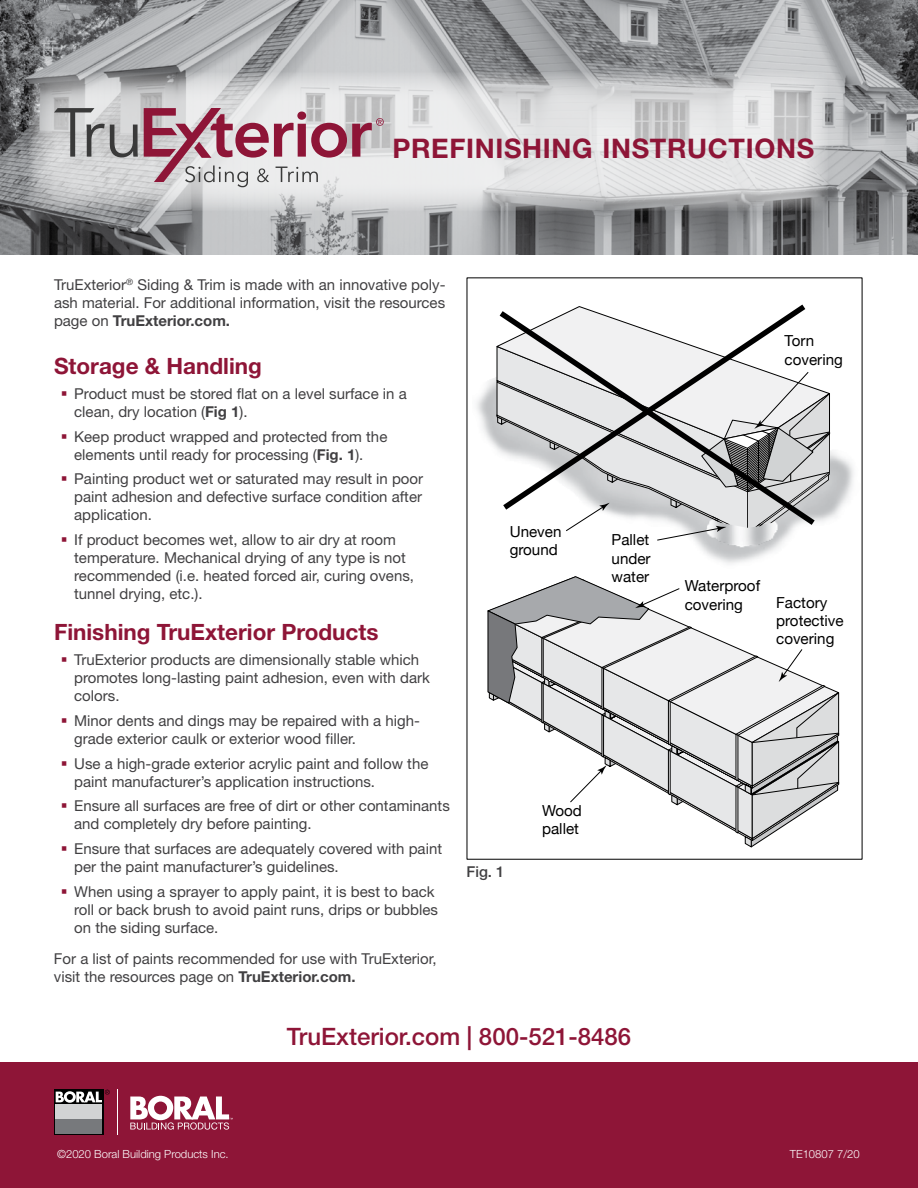
<style>
.page{position:relative;width:918px;height:1188px;background:#fff}
.page>*{position:absolute;margin:0;border:0;box-sizing:border-box;transform-origin:0 0}
.t1{font:700 27px "Helvetica Neue LT Std";letter-spacing:.025em;color:#8e1537}
.t2{font:500 24px "Helvetica Neue LT Std";color:#8e1537}
.t3{font:700 22.5px "Helvetica Neue LT Std";color:#8e1537}
.t4{font:15.15px/18.3px "Helvetica Neue";color:#000}
.t5{font:15px/18px "Helvetica Neue LT Std";color:#414042}
.t6{font:500 15px "Helvetica Neue LT Std";color:#414042}
.t7{font:300 11.25px "Helvetica Neue LT Std";color:#fff}
.s1{font-weight:700}
</style>
<div class="page">
<img style="left:0;top:0;width:918px;height:255px">
<svg style="left:28px;top:72px;width:800px;height:139px;background:#d0d1d2"></svg>
<svg style="left:54px;top:108px;width:84px;height:49px;background:#adadae"></svg>
<svg style="left:144px;top:108px;width:240px;height:79px;background:#c8aab3"></svg>
<div style="left:0;top:1063px;width:918px;height:125px;background:#8e1537"></div>
<svg style="left:54px;top:1090px;width:50px;height:45px"></svg>
<div style="left:56px;top:1104px;width:46px;height:15px;background:#d2d3d4"></div>
<div style="left:56px;top:1119px;width:46px;height:15px;background:#77797c"></div>
<svg style="left:56px;top:1090px;width:54px;height:13px"></svg>
<svg style="left:130px;top:1096px;width:103px;height:34px"></svg>
<hr style="left:117px;top:1090px;width:1px;height:45px;background:#fff">
<img style="left:476px;top:378px;width:378px;height:186px">
<svg style="left:487px;top:576px;width:353px;height:272px"></svg>
<svg style="left:500px;top:305px;width:306px;height:40px"></svg>
<svg style="left:496px;top:345px;width:335px;height:196px"></svg>
<h1 class="t1" style="left:392px;top:131px;width:423px">PREFINISHING INSTRUCTIONS</h1>
<p class="t5" style="left:54px;top:276px;width:393px;text-align:justify">TruExterior<sup>®</sup> Siding &amp; Trim is made with an innovative poly&shy;ash material. For additional information, visit the resources page on <span class="s1">TruExterior.com.</span></p>
<h3 class="t3" style="left:54px;top:352px;width:209px">Storage &amp; Handling</h3>
<p class="t5" style="left:74px;top:384px;width:334px">Product must be stored flat on a level surface in a clean, dry location (<span class="s1">Fig 1</span>).</p>
<p class="t5" style="left:74px;top:427px;width:315px">Keep product wrapped and protected from the elements until ready for processing (<span class="s1">Fig. 1</span>).</p>
<p class="t5" style="left:74px;top:470px;width:350px;text-align:justify">Painting product wet or saturated may result in poor paint adhesion and defective surface condition after application.</p>
<p class="t5" style="left:74px;top:531px;width:341px">If product becomes wet, allow to air dry at room temperature. Mechanical drying of any type is not recommended (i.e. heated forced air, curing ovens, tunnel drying, etc.).</p>
<h3 class="t3" style="left:54px;top:619px;width:326px">Finishing TruExterior Products</h3>
<p class="t5" style="left:74px;top:651px;width:357px">TruExterior products are dimensionally stable which promotes long-lasting paint adhesion, even with dark colors.</p>
<p class="t5" style="left:74px;top:711px;width:347px">Minor dents and dings may be repaired with a high&shy;grade exterior caulk or exterior wood filler.</p>
<p class="t5" style="left:74px;top:754px;width:356px">Use a high-grade exterior acrylic paint and follow the paint manufacturer’s application instructions.</p>
<p class="t5" style="left:74px;top:797px;width:377px">Ensure all surfaces are free of dirt or other contaminants and completely dry before painting.</p>
<p class="t5" style="left:74px;top:840px;width:369px">Ensure that surfaces are adequately covered with paint per the paint manufacturer’s guidelines.</p>
<p class="t5" style="left:74px;top:882px;width:365px">When using a sprayer to apply paint, it is best to back roll or back brush to avoid paint runs, drips or bubbles on the siding surface.</p>
<p class="t5" style="left:54px;top:950px;width:384px">For a list of paints recommended for use with TruExterior, visit the resources page on <span class="s1">TruExterior.com.</span></p>
<p class="t4" style="left:510px;top:522px;width:53px">Uneven ground</p>
<p class="t4" style="left:612px;top:531px;width:41px;text-align:justify">Pallet under water</p>
<p class="t6" style="left:467px;top:862px;width:40px">Fig. 1</p>
<p class="t4" style="left:542px;top:801px;width:41px">Wood pallet</p>
<h2 class="t2" style="left:287px;top:1022px;width:346px">TruExterior.com | 800-521-8486</h2>
<p class="t4" style="left:785px;top:332px;width:60px">Torn covering</p>
<p class="t4" style="left:685px;top:577px;width:77px">Waterproof covering</p>
<p class="t4" style="left:776px;top:593px;width:69px">Factory protective covering</p>
<p class="t7" style="left:57px;top:1147px;width:173px">©2020 Boral Building Products Inc.</p>
<p class="t7" style="left:790px;top:1147px;width:71px">TE10807 7/20</p>
</div>
